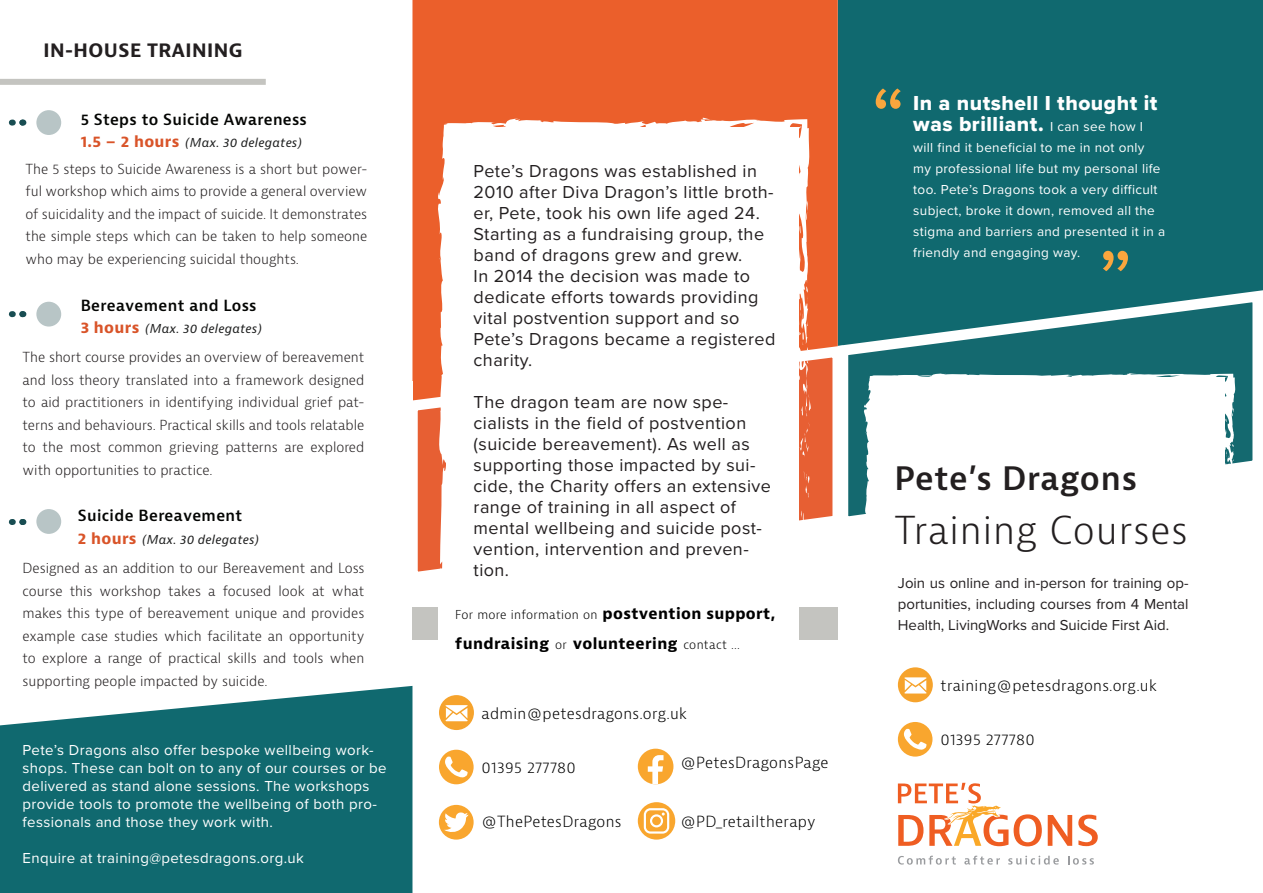
<style>
.page{position:relative;width:1263px;height:893px;background:#fff}
.page>*{position:absolute;margin:0;border:0;box-sizing:border-box;transform-origin:0 0}
.Services_text{font:90px "Proxima Nova";color:#faa63d}
._1__headline{font:300 37.5px "Bernina Sans";letter-spacing:.025em;color:#231f20}
._1__headline-2{font:600 31.5px "Bernina Sans";letter-spacing:.015em;color:#231f20}
.Services_text-2{font:21px/21px "Proxima Nova Extrabld";letter-spacing:.025em;color:#fff}
.Services_text-3{font:18px/21px "Proxima Nova";letter-spacing:.025em;color:#231f20}
._1__headline-3{font:700 18px "Bernina Sans";letter-spacing:.025em;color:#231f20}
.Services_text-4{font:15px/18px "Proxima Nova";letter-spacing:.025em;color:#fff}
.Services_text-5{font:300 15px "Bernina Sans";letter-spacing:.025em;color:#000}
.text{font:15px/21px "Proxima Nova";color:#231f20;text-align:justify}
.Services_text-6{font:600 15px "Bernina Sans";letter-spacing:.025em;color:#040503}
.Services_text-7{font:700 15px "Bernina Sans";letter-spacing:.025em;color:#000}
.text-2{font:300 13.5px/22.5px "Bernina Sans";color:#231f20;text-align:justify}
.Services_text-8{font:13.5px/21px "Proxima Nova";letter-spacing:.025em;color:#fff}
.Services_text-9{font:italic 12px "Bernina Sans";letter-spacing:.025em;color:#1e1f1f}
.Services_text-10{font:300 12px "Bernina Sans";letter-spacing:.025em;color:#000}
.s1{font-weight:700;font-style:normal;font-size:15px;color:#d95429}
.s2{font-weight:700;font-size:15px}
.s3{font-weight:300;font-size:12px}
.s4{font-family:"Proxima Nova";font-size:13.5px}
</style>
<div class="page">
<div style="left:838px;top:0;width:425px;height:284px;background:#10696f"></div>
<svg style="left:838px;top:284px;width:425px;height:233px"></svg>
<div style="left:412px;top:0;width:426px;height:340px;background:#eb5f2b"></div>
<svg style="left:412px;top:340px;width:436px;height:232px"></svg>
<svg style="left:436px;top:118px;width:373px;height:454px"></svg>
<svg style="left:489px;top:127px;width:13px;height:6px"></svg>
<svg style="left:798px;top:279px;width:13px;height:179px"></svg>
<svg style="left:795px;top:201px;width:13px;height:39px"></svg>
<svg style="left:702px;top:132px;width:14px;height:4px"></svg>
<svg style="left:453px;top:266px;width:2px;height:8px"></svg>
<svg style="left:455px;top:327px;width:3px;height:8px"></svg>
<div style="left:412px;top:607px;width:426px;height:33px;background:#c4c4c0"></div>
<div style="left:438px;top:598px;width:360px;height:69px;background:#fff"></div>
<div style="left:439px;top:750px;width:35px;height:34px;background:#f9a62e;border-radius:17px"></div>
<svg style="left:445px;top:756px;width:23px;height:22px"></svg>
<div style="left:439px;top:695px;width:35px;height:35px;background:#f6a32c;border-radius:17px"></div>
<svg style="left:445px;top:705px;width:23px;height:16px"></svg>
<div style="left:638px;top:749px;width:35px;height:35px;background:#f9a62e;border-radius:18px"></div>
<svg style="left:648px;top:755px;width:15px;height:29px"></svg>
<div style="left:439px;top:805px;width:35px;height:35px;background:#f9a62e;border-radius:17px"></div>
<svg style="left:444px;top:812px;width:24px;height:20px"></svg>
<svg style="left:638px;top:802px;width:37px;height:38px"></svg>
<svg style="left:644px;top:808px;width:25px;height:26px"></svg>
<svg style="left:898px;top:856px;width:58px;height:9px"></svg>
<svg style="left:964px;top:856px;width:36px;height:9px"></svg>
<svg style="left:1008px;top:856px;width:51px;height:9px"></svg>
<svg style="left:1068px;top:856px;width:26px;height:9px"></svg>
<svg style="left:1048px;top:815px;width:24px;height:31px"></svg>
<svg style="left:1078px;top:815px;width:20px;height:31px"></svg>
<svg style="left:898px;top:783px;width:144px;height:63px"></svg>
<div style="left:0;top:79px;width:266px;height:6px;background:#c4c4c0"></div>
<div style="left:36px;top:110px;width:25px;height:25px;background:#b8c5c6;border-radius:50%"></div>
<svg style="left:0;top:686px;width:412px;height:207px;background:#26777c"></svg>
<div style="left:36px;top:302px;width:25px;height:25px;background:#b8c5c6;border-radius:50%"></div>
<div style="left:36px;top:509px;width:25px;height:25px;background:#b8c5c6;border-radius:50%"></div>
<div style="left:898px;top:722px;width:34px;height:35px;background:#f9a62e;border-radius:17px"></div>
<svg style="left:904px;top:729px;width:22px;height:21px"></svg>
<div style="left:898px;top:667px;width:35px;height:35px;background:#f6a32c;border-radius:17px"></div>
<svg style="left:904px;top:677px;width:23px;height:16px"></svg>
<svg style="left:862px;top:373px;width:373px;height:144px"></svg>
<svg style="left:915px;top:377px;width:13px;height:3px"></svg>
<svg style="left:1224px;top:441px;width:13px;height:75px"></svg>
<svg style="left:1220px;top:408px;width:14px;height:23px"></svg>
<svg style="left:1219px;top:377px;width:8px;height:5px"></svg>
<svg style="left:1128px;top:373px;width:14px;height:8px"></svg>
<svg style="left:881px;top:461px;width:3px;height:4px"></svg>
<svg style="left:12px;top:120px;width:11px;height:6px"></svg>
<svg style="left:12px;top:311px;width:11px;height:6px"></svg>
<svg style="left:12px;top:519px;width:11px;height:6px"></svg>
<p class="_1__headline-3" style="left:44px;top:39px;width:200px">IN-HOUSE TRAINING</p>
<p class="Services_text-6" style="left:81px;top:110px;width:228px">5 Steps to Suicide Awareness</p>
<p class="Services_text-9" style="left:81px;top:135px;width:223px"><span class="s1">1.5 – 2 hours</span> (Max. 30 delegates)</p>
<p class="text-2" style="left:25px;top:158px;width:343px">The 5 steps to Suicide Awareness is a short but power&shy;ful workshop which aims to provide a general overview of suicidality and the impact of suicide. It demonstrates the simple steps which can be taken to help someone who may be experiencing suicidal thoughts.</p>
<p class="Services_text-6" style="left:81px;top:296px;width:177px">Bereavement and Loss</p>
<p class="Services_text-9" style="left:81px;top:321px;width:183px"><span class="s1">3 hours</span> (Max. 30 delegates)</p>
<p class="text-2" style="left:23px;top:346px;width:343px">The short course provides an overview of bereavement and loss theory translated into a framework designed to aid practitioners in identifying individual grief pat&shy;terns and behaviours. Practical skills and tools relatable to the most common grieving patterns are explored with opportunities to practice.</p>
<p class="Services_text-6" style="left:78px;top:506px;width:166px">Suicide Bereavement</p>
<p class="Services_text-9" style="left:78px;top:531px;width:183px"><span class="s1">2 hours</span> (Max. 30 delegates)</p>
<p class="text-2" style="left:23px;top:557px;width:343px">Designed as an addition to our Bereavement and Loss course this workshop takes a focused look at what makes this type of bereavement unique and provides example case studies which facilitate an opportunity to explore a range of practical skills and tools when supporting people impacted by suicide.</p>
<p class="Services_text-4" style="left:23px;top:740px;width:366px">Pete’s Dragons also offer bespoke wellbeing work&shy;shops. These can bolt on to any of our courses or be delivered as stand alone sessions. The workshops provide tools to promote the wellbeing of both pro&shy;fessionals and those they work with.</p>
<p class="Services_text-4" style="left:23px;top:848px;width:283px">Enquire at training@petesdragons.org.uk</p>
<p class="Services_text-3" style="left:474px;top:160px;width:303px">Pete’s Dragons was established in<br>2010 after Diva Dragon’s little broth&shy;er, Pete, took his own life aged 24.<br>Starting as a fundraising group, the band of dragons grew and grew.<br>In 2014 the decision was made to dedicate efforts towards providing vital postvention support and so<br>Pete’s Dragons became a registered charity.</p>
<p class="Services_text-3" style="left:474px;top:391px;width:299px">The dragon team are now spe&shy;cialists in the field of postvention (suicide bereavement). As well as supporting those impacted by sui&shy;cide, the Charity offers an extensive range of training in all aspect of mental wellbeing and suicide post&shy;vention, intervention and preven&shy;tion.</p>
<p class="Services_text-10" style="left:455px;top:607px;width:321px">For more information on <span class="s2">postvention support,</span></p>
<p class="Services_text-7" style="left:455px;top:634px;width:286px">fundraising <span class="s3">or</span> volunteering <span class="s3">contact ...</span></p>
<p class="Services_text-5" style="left:482px;top:703px;width:207px">admin@petesdragons.org.uk</p>
<p class="Services_text-5" style="left:482px;top:757px;width:96px">01395 277780</p>
<p class="Services_text-5" style="left:482px;top:811px;width:141px">@ThePetesDragons</p>
<p class="Services_text-5" style="left:680px;top:753px;width:150px">@PetesDragonsPage</p>
<p class="Services_text-5" style="left:680px;top:811px;width:137px">@PD_retailtherapy</p>
<p class="Services_text" style="left:871px;top:52px;width:37px">“</p>
<p class="Services_text-2" style="left:913px;top:92px;width:246px">In a nutshell I thought it was brilliant. <span class="s4">I can see how I</span></p>
<p class="Services_text-8" style="left:913px;top:136px;width:253px">will find it beneficial to me in not only my professional life but my personal life too. Pete’s Dragons took a very difficult subject, broke it down, removed all the stigma and barriers and presented it in a friendly and engaging way.</p>
<p class="Services_text" style="left:1098px;top:215px;width:37px">”</p>
<p class="_1__headline-2" style="left:894px;top:458px;width:244px">Pete’s Dragons</p>
<p class="_1__headline" style="left:894px;top:505px;width:295px">Training Courses</p>
<p class="text" style="left:898px;top:572px;width:292px">Join us online and in-person for training op&shy;portunities, including courses from 4 Mental Health, LivingWorks and Suicide First Aid.</p>
<p class="Services_text-5" style="left:940px;top:676px;width:218px">training@petesdragons.org.uk</p>
<p class="Services_text-5" style="left:940px;top:729px;width:96px">01395 277780</p>
</div>
